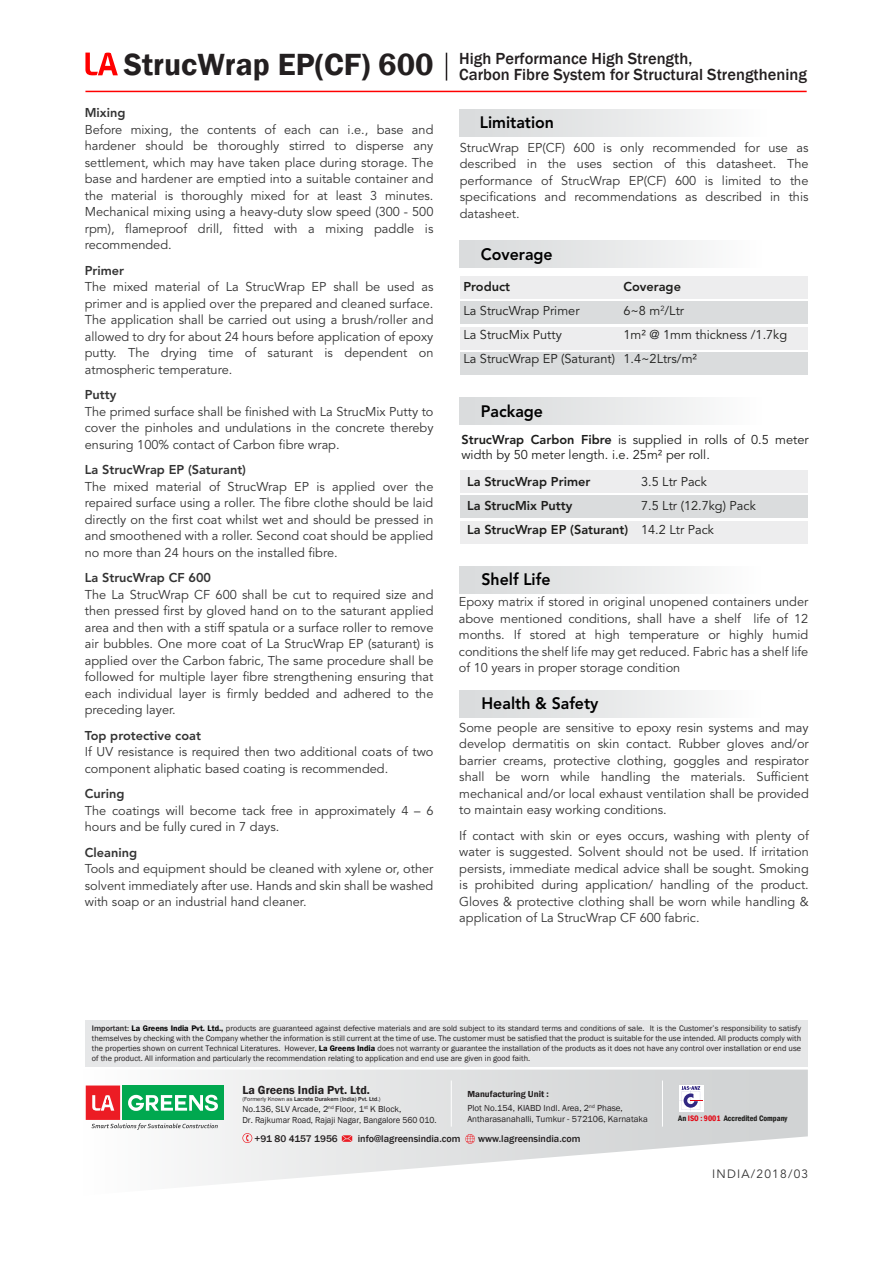
<style>
.page{position:relative;width:893px;height:1263px;background:#fff}
.page>*{position:absolute;margin:0;border:0;box-sizing:border-box;transform-origin:0 0}
.t1{font:500 16.5px/16.8px "Franklin Gothic";color:#231f20}
.t2{font:800 16.5px "Avenir LT Std";color:#000;scale:.96 1}
.t3{font:12.75px/16.5px "Avenir LT Std";color:#333;text-align:justify}
.t4{font:12.75px/24px "Avenir LT Std";color:#1d1d1b}
.t5{font:800 12.75px "Avenir LT Std";color:#333}
.t6{font:800 12.75px "Avenir LT Std";color:#1d1d1b}
.t7{font:600 12px "Franklin Gothic";color:#231f20}
.t8{font:12px "Avenir LT Std";letter-spacing:.1em;color:#333}
.t9{font:500 10.05px "Franklin Gothic";color:#231f20}
.t10{font:9px/10.8px "Franklin Gothic";color:#231f20}
.t11{font:8.25px/9.9px "Franklin Gothic";color:#231f20;text-align:justify}
.t12{font:600 condensed 8.25px "Franklin Gothic";color:#1d1d1b}
.t13{font:500 6px "Franklin Gothic";color:#231f20}
.s1{font-weight:800}
.s2{font-weight:500}
.s3{font-weight:600;color:#000}
.s4{font-weight:400}
.s5{font-weight:600}
.s6{color:#e20613}
</style>
<div class="page">
<hr style="left:85px;top:91px;width:722px;height:1px;background:#f00">
<svg style="left:446px;top:53px;width:1px;height:28px"></svg>
<svg style="left:85px;top:53px;width:33px;height:22px"></svg>
<div style="left:459px;top:567px;width:343px;height:27px;background:linear-gradient(to right,#d6d8da,#fff)"></div>
<div style="left:459px;top:691px;width:343px;height:27px;background:linear-gradient(to right,#d6d8da,#fff)"></div>
<div style="left:85px;top:1020px;width:723px;height:47px;background:#e6e7e8"></div>
<svg style="left:85px;top:1069px;width:723px;height:117px"></svg>
<hr style="left:451px;top:1080px;width:1px;height:46px;background:#fff">
<hr style="left:662px;top:1080px;width:1px;height:46px;background:#fff">
<svg style="left:465px;top:1134px;width:10px;height:10px"></svg>
<svg style="left:342px;top:1135px;width:10px;height:7px"></svg>
<svg style="left:242px;top:1133px;width:10px;height:10px"></svg>
<div style="left:122px;top:1085px;width:102px;height:35px;background:#00a84f"></div>
<svg style="left:86px;top:1085px;width:132px;height:45px"></svg>
<div style="left:679px;top:1085px;width:25px;height:27px;background:#fff"></div>
<svg style="left:680px;top:1086px;width:23px;height:25px"></svg>
<div style="left:460px;top:110px;width:348px;height:27px;background:linear-gradient(to right,#d6d9da,#fff)"></div>
<div style="left:460px;top:276px;width:347px;height:23px;background:#ededee"></div>
<div style="left:460px;top:302px;width:347px;height:22px;background:#dadcdd"></div>
<div style="left:460px;top:327px;width:347px;height:22px;background:#ededee"></div>
<div style="left:460px;top:352px;width:347px;height:23px;background:#dadcdd"></div>
<div style="left:460px;top:470px;width:347px;height:23px;background:#ededee"></div>
<div style="left:460px;top:496px;width:347px;height:22px;background:#dadcdd"></div>
<div style="left:460px;top:521px;width:347px;height:22px;background:#ededee"></div>
<div style="left:459px;top:240px;width:345px;height:27px;background:linear-gradient(to right,#d6d8da,#fff)"></div>
<div style="left:459px;top:397px;width:345px;height:27px;background:linear-gradient(to right,#d6d8da,#fff)"></div>
<p class="t1" style="left:124px;top:50px;width:684px;text-indent:335px">High Performance High Strength,<br><sup>StrucWrap</sup> <sup>EP(CF)</sup> <sup>600</sup> Carbon Fibre System for Structural Strengthening</p>
<p class="t5" style="left:85px;top:105px;width:42px">Mixing</p>
<p class="t3" style="left:85px;top:121px;width:350px">Before mixing, the contents of each can i.e., base and hardener should be thoroughly stirred to disperse any settlement, which may have taken place during storage. The base and hardener are emptied into a suitable container and the material is thoroughly mixed for at least 3 minutes.<br>Mechanical mixing using a heavy-duty slow speed (300 - 500 rpm), flameproof drill, fitted with a mixing paddle is recommended.</p>
<p class="t5" style="left:85px;top:263px;width:41px">Primer</p>
<p class="t3" style="left:85px;top:279px;width:350px">The mixed material of La StrucWrap EP shall be used as primer and is applied over the prepared and cleaned surface.<br>The application shall be carried out using a brush/roller and allowed to dry for about 24 hours before application of epoxy putty. The drying time of saturant is dependent on atmospheric temperature.</p>
<p class="t5" style="left:85px;top:387px;width:33px">Putty</p>
<p class="t3" style="left:85px;top:403px;width:350px">The primed surface shall be finished with La StrucMix Putty to cover the pinholes and undulations in the concrete thereby ensuring 100% contact of Carbon fibre wrap.</p>
<p class="t5" style="left:85px;top:462px;width:163px">La StrucWrap EP (Saturant)</p>
<p class="t3" style="left:85px;top:478px;width:350px">The mixed material of StrucWrap EP is applied over the repaired surface using a roller. The fibre clothe should be laid directly on the first coat whilst wet and should be pressed in and smoothened with a roller. Second coat should be applied no more than 24 hours on the installed fibre.</p>
<p class="t5" style="left:85px;top:570px;width:128px">La StrucWrap CF 600</p>
<p class="t3" style="left:85px;top:586px;width:350px">The La StrucWrap CF 600 shall be cut to required size and then pressed first by gloved hand on to the saturant applied area and then with a stiff spatula or a surface roller to remove air bubbles. One more coat of La StrucWrap EP (saturant) is applied over the Carbon fabric, The same procedure shall be followed for multiple layer fibre strengthening ensuring that each individual layer is firmly bedded and adhered to the preceding layer.</p>
<p class="t5" style="left:85px;top:728px;width:118px">Top protective coat</p>
<p class="t3" style="left:85px;top:744px;width:350px">If UV resistance is required then two additional coats of two component aliphatic based coating is recommended.</p>
<p class="t5" style="left:85px;top:786px;width:41px">Curing</p>
<p class="t3" style="left:85px;top:802px;width:350px">The coatings will become tack free in approximately 4 – 6 hours and be fully cured in 7 days.</p>
<p class="t5" style="left:85px;top:845px;width:54px">Cleaning</p>
<p class="t3" style="left:85px;top:861px;width:350px">Tools and equipment should be cleaned with xylene or, other solvent immediately after use. Hands and skin shall be washed with soap or an industrial hand cleaner.</p>
<p class="t2" style="left:480px;top:112px;width:79px">Limitation</p>
<p class="t3" style="left:460px;top:139px;width:350px">StrucWrap EP(CF) 600 is only recommended for use as described in the uses section of this datasheet. The performance of StrucWrap EP(CF) 600 is limited to the specifications and recommendations as described in this datasheet.</p>
<p class="t2" style="left:481px;top:245px;width:76px">Coverage</p>
<p class="t6" style="left:463px;top:279px;width:48px">Product</p>
<p class="t6" style="left:623px;top:279px;width:59px">Coverage</p>
<p class="t4" style="left:463px;top:299px;width:118px">La StrucWrap Primer</p>
<p class="t4" style="left:623px;top:299px;width:62px">6~8 m<sup>2</sup>/Ltr</p>
<p class="t4" style="left:463px;top:323px;width:100px">La StrucMix Putty</p>
<p class="t4" style="left:463px;top:323px;width:325px;text-indent:160px">1m² @ 1mm thickness /1.7kg<br>La StrucWrap EP (Saturant) 1.4~2Ltrs/m²</p>
<p class="t2" style="left:481px;top:402px;width:66px">Package</p>
<p class="t4" style="left:461px;top:432px;width:349px;line-height:15.3px"><span class="s1">StrucWrap Carbon Fibre</span> is supplied in rolls of 0.5 meter width by 50 meter length. i.e. 25m² per roll.</p>
<p class="t6" style="left:467px;top:474px;width:125px">La StrucWrap Primer</p>
<p class="t4" style="left:641px;top:470px;width:67px">3.5 Ltr Pack</p>
<p class="t6" style="left:467px;top:498px;width:107px">La StrucMix Putty</p>
<p class="t4" style="left:467px;top:494px;width:290px;text-indent:174px">7.5 Ltr (12.7kg) Pack<br><span class="s1">La StrucWrap EP (Saturant)</span> 14.2 Ltr Pack</p>
<p class="t2" style="left:481px;top:570px;width:73px">Shelf Life</p>
<p class="t3" style="left:459px;top:594px;width:351px">Epoxy matrix if stored in original unopened containers under above mentioned conditions, shall have a shelf life of 12 months. If stored at high temperature or highly humid conditions the shelf life may get reduced. Fabric has a shelf life of 10 years in proper storage condition</p>
<p class="t2" style="left:481px;top:694px;width:123px">Health &amp; Safety</p>
<p class="t3" style="left:459px;top:720px;width:351px">Some people are sensitive to epoxy resin systems and may develop dermatitis on skin contact. Rubber gloves and/or barrier creams, protective clothing, goggles and respirator shall be worn while handling the materials. Sufficient mechanical and/or local exhaust ventilation shall be provided to maintain easy working conditions.</p>
<p class="t3" style="left:459px;top:828px;width:351px">If contact with skin or eyes occurs, washing with plenty of water is suggested. Solvent should not be used. If irritation persists, immediate medical advice shall be sought. Smoking is prohibited during application/ handling of the product.<br>Gloves &amp; protective clothing shall be worn while handling &amp; application of La StrucWrap CF 600 fabric.</p>
<p class="t11" style="left:92px;top:1023px;width:711px"><span class="s2">Important:</span> <span class="s3">La Greens India Pvt. Ltd.,</span> products are guaranteed against defective materials and are sold subject to its standard terms and conditions of sale. It is the Customer’s responsibility to satisfy themselves by checking with the Company whether the information is still current at the time of use. The customer must be satisfied that the product is suitable for the use intended. All products comply with the properties shown on current Technical Literatures. However, <span class="s3">La Greens India</span> does not warranty or guarantee the installation of the products as it does not have any control over installation or end use of the product. All information and particularly the recommendation relating to application and end use are given in good faith.</p>
<p class="t7" style="left:242px;top:1082px;width:129px">La Greens India Pvt. Ltd.</p>
<p class="t13" style="left:242px;top:1095px;width:140px"><span class="s4">(Formerly Known as</span> Lacrete Durakem (India) Pvt. Ltd.<span class="s4">)</span></p>
<p class="t10" style="left:242px;top:1103px;width:196px">No.136, SLV Arcade, 2<sup>nd</sup> Floor, 1<sup>st</sup> K Block,<br>Dr. Rajkumar Road, Rajaji Nagar, Bangalore 560 010.</p>
<p class="t10" style="left:467px;top:1088px;width:157px;line-height:13.8px"><span class="s5">Manufacturing Unit :<br></span>Plot No.154, KIABD Indl. Area, 2<sup>nd</sup> Phase,</p>
<p class="t10" style="left:467px;top:1114px;width:182px">Antharasanahalli, Tumkur - 572106, Karnataka</p>
<p class="t9" style="left:255px;top:1132px;width:85px">+91 80 4157 1956</p>
<p class="t9" style="left:358px;top:1132px;width:104px">info@lagreensindia.com</p>
<p class="t9" style="left:478px;top:1132px;width:104px">www.lagreensindia.com</p>
<p class="t12" style="left:678px;top:1113px;width:111px">An <span class="s6">ISO : 9001</span> Accredited Company</p>
<p class="t8" style="left:712px;top:1167px;width:98px">INDIA/2018/03</p>
</div>
